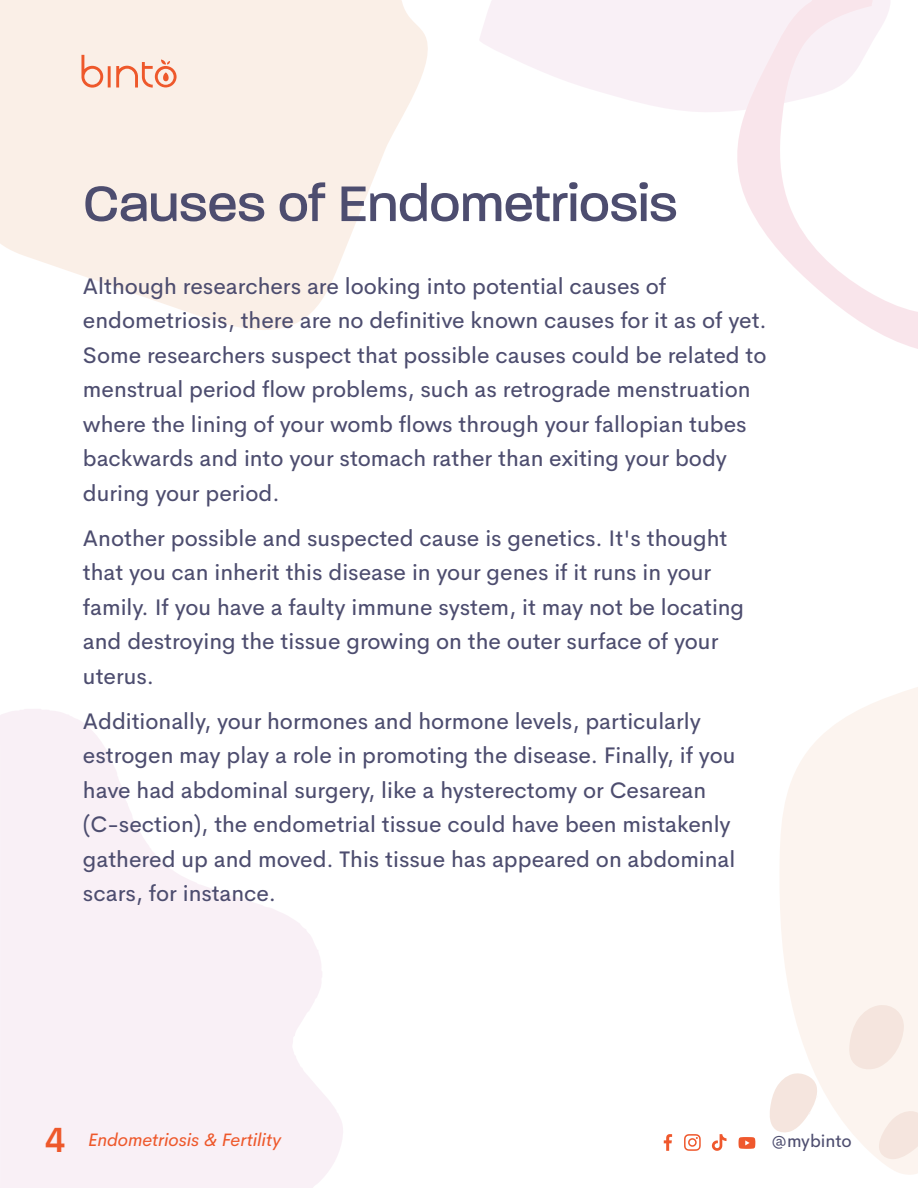
<style>
.page{position:relative;width:918px;height:1188px;background:#fff}
.page>*{position:absolute;margin:0;border:0;box-sizing:border-box;transform-origin:0 0}
.t1{font:500 54px "Paralucent";color:#4d4d6f}
.t2{font:22.5px/34.5px "Cerebri Sans";color:#4d4d6f}
.t3{font:italic 18px "Cerebri Sans";color:#ee582b}
.t4{font:17.7px "Cerebri Sans";color:#4d4d6f}
.s1{font-weight:600;font-style:normal;font-size:34.5px}
</style>
<div class="page">
<svg style="left:0;top:709px;width:343px;height:479px;fill:#f9f0f6"></svg>
<svg style="left:780px;top:687px;width:138px;height:488px;fill:#fcf4ef"></svg>
<svg style="left:0;top:0;width:428px;height:330px;fill:#faefe7"></svg>
<svg style="left:877px;top:1111px;width:41px;height:48px"></svg>
<svg style="left:770px;top:1072px;width:49px;height:61px"></svg>
<svg style="left:479px;top:0;width:255px;height:112px;fill:#f9f0f6"></svg>
<svg style="left:849px;top:1003px;width:56px;height:68px"></svg>
<svg style="left:734px;top:0;width:184px;height:349px"></svg>
<svg style="left:664px;top:1134px;width:8px;height:17px"></svg>
<svg style="left:684px;top:1134px;width:17px;height:17px"></svg>
<svg style="left:711px;top:1134px;width:16px;height:17px"></svg>
<svg style="left:739px;top:1137px;width:16px;height:12px"></svg>
<svg style="left:81px;top:55px;width:22px;height:33px"></svg>
<hr style="left:108px;top:66px;width:3px;height:21px;background:#ee582b">
<svg style="left:116px;top:60px;width:61px;height:28px;background:#f6c2af"></svg>
<h1 class="t1" style="left:83px;top:171px;width:596px">Causes of Endometriosis</h1>
<p class="t2" style="left:83px;top:267px;width:685px">Although researchers are looking into potential causes of endometriosis, there are no definitive known causes for it as of yet.<br>Some researchers suspect that possible causes could be related to menstrual period flow problems, such as retrograde menstruation where the lining of your womb flows through your fallopian tubes backwards and into your stomach rather than exiting your body during your period.</p>
<p class="t2" style="left:83px;top:519px;width:663px">Another possible and suspected cause is genetics. It's thought that you can inherit this disease in your genes if it runs in your family. If you have a faulty immune system, it may not be locating and destroying the tissue growing on the outer surface of your uterus.</p>
<p class="t2" style="left:83px;top:702px;width:654px">Additionally, your hormones and hormone levels, particularly estrogen may play a role in promoting the disease. Finally, if you have had abdominal surgery, like a hysterectomy or Cesarean (C-section), the endometrial tissue could have been mistakenly gathered up and moved. This tissue has appeared on abdominal scars, for instance.</p>
<p class="t3" style="left:45px;top:1125px;width:237px"><span class="s1">4</span> Endometriosis &amp; Fertility</p>
<p class="t4" style="left:772px;top:1127px;width:82px">@mybinto</p>
</div>
